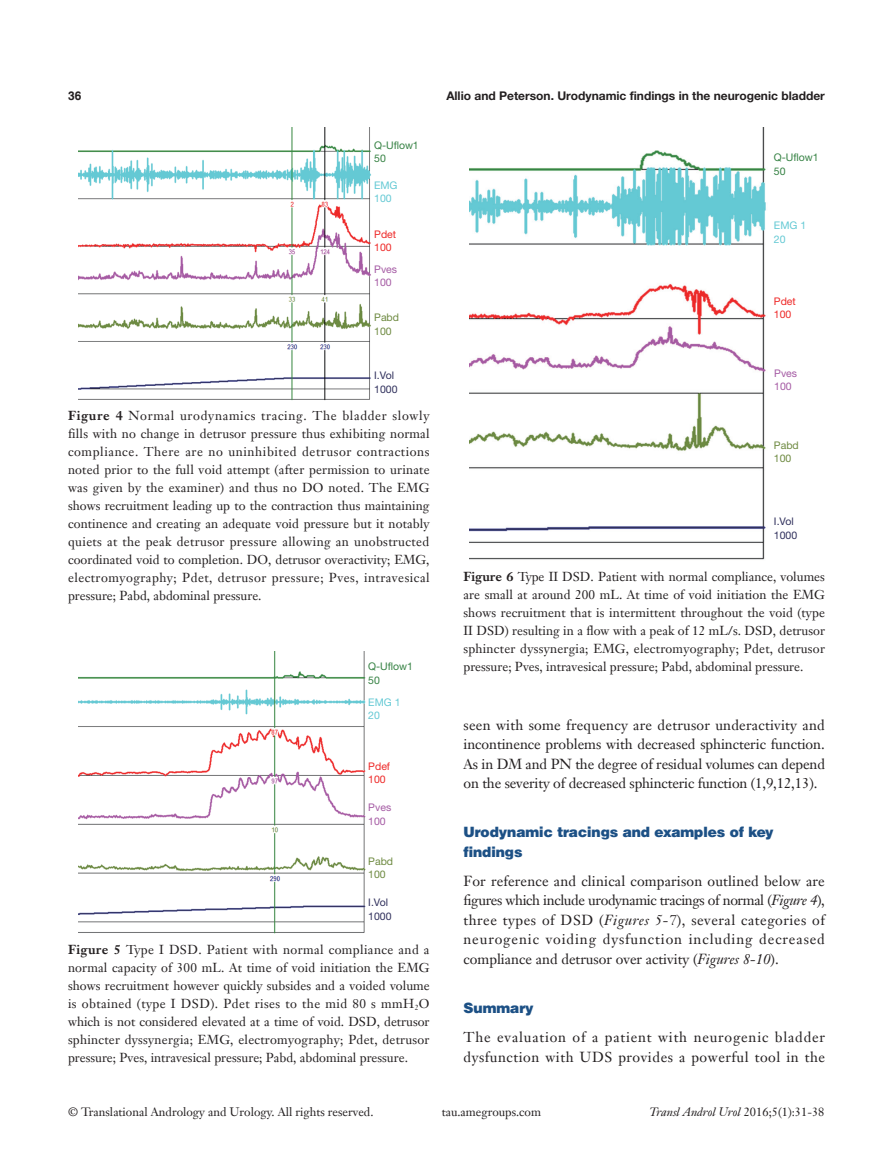
<style>
.page{position:relative;width:893px;height:1170px;background:#fff}
.page>*{position:absolute;margin:0;border:0;box-sizing:border-box;transform-origin:0 0}
.t1{font:14.25px/19.5px "Janson Text LT";letter-spacing:.04em;color:#231f20;text-align:justify}
.t2{font:900 14.25px/19.5px "Helvetica";color:#1c5085}
.t3{font:12.75px/18px "Janson Text LT";color:#231f20;text-align:justify}
.t4{font:12px "Janson Text LT";color:#231f20}
.t5{font:700 12px "Helvetica Neue LT Pro";color:#231f20}
.t6{font:italic 12px "Janson Text LT";color:#231f20}
.t7{font:700 12px "Helvetica";color:#231f20}
.t8{font:10.5px/13.5px "Helvetica Neue LT Pro";letter-spacing:-.005em;color:#368244}
.t9{font:10.5px/13.5px "Helvetica Neue LT Pro";color:#31315d}
.t10{font:10.5px/13.5px "Helvetica Neue LT Pro";color:#ee2928}
.t11{font:10.5px/13.5px "Helvetica Neue LT Pro";color:#a55ba4}
.t12{font:10.5px/13.5px "Helvetica Neue LT Pro";color:#6e8a41}
.t13{font:10.5px/13.5px "Helvetica Neue LT Pro";color:#64c9d4}
.s1{font-weight:700}
.s2{font-style:italic}
.s3{font-style:normal}
</style>
<div class="page">
<img style="left:79px;top:128px;width:292px;height:272px">
<img style="left:470px;top:128px;width:296px;height:432px">
<img style="left:79px;top:651px;width:287px;height:283px">
<p class="t7" style="left:68px;top:88px;width:15px">36</p>
<p class="t5" style="left:446px;top:88px;width:380px">Allio and Peterson. Urodynamic findings in the neurogenic bladder</p>
<p class="t8" style="left:374px;top:138px;width:46px">Q-Uflow1<br>50</p>
<p class="t13" style="left:374px;top:178px;width:25px">EMG<br>100</p>
<p class="t10" style="left:374px;top:227px;width:23px">Pdet<br>100</p>
<p class="t11" style="left:374px;top:262px;width:24px">Pves<br>100</p>
<p class="t12" style="left:374px;top:310px;width:26px">Pabd<br>100</p>
<p class="t9" style="left:374px;top:368px;width:25px">I.Vol<br>1000</p>
<p class="t3" style="left:68px;top:407px;width:363px"><span class="s1">Figure 4</span> Normal urodynamics tracing. The bladder slowly fills with no change in detrusor pressure thus exhibiting normal compliance. There are no uninhibited detrusor contractions noted prior to the full void attempt (after permission to urinate was given by the examiner) and thus no DO noted. The EMG shows recruitment leading up to the contraction thus maintaining continence and creating an adequate void pressure but it notably quiets at the peak detrusor pressure allowing an unobstructed coordinated void to completion. DO, detrusor overactivity; EMG, electromyography; Pdet, detrusor pressure; Pves, intravesical pressure; Pabd, abdominal pressure.</p>
<p class="t8" style="left:368px;top:659px;width:46px">Q-Uflow1<br>50</p>
<p class="t13" style="left:368px;top:694px;width:34px">EMG 1<br>20</p>
<p class="t10" style="left:368px;top:758px;width:23px">Pdef<br>100</p>
<p class="t11" style="left:368px;top:800px;width:24px">Pves<br>100</p>
<p class="t12" style="left:368px;top:854px;width:26px">Pabd<br>100</p>
<p class="t9" style="left:368px;top:895px;width:25px">I.Vol<br>1000</p>
<p class="t3" style="left:68px;top:940px;width:363px"><span class="s1">Figure 5</span> Type I DSD. Patient with normal compliance and a normal capacity of 300 mL. At time of void initiation the EMG shows recruitment however quickly subsides and a voided volume is obtained (type I DSD). Pdet rises to the mid 80 s mmH<sub>2</sub>O which is not considered elevated at a time of void. DSD, detrusor sphincter dyssynergia; EMG, electromyography; Pdet, detrusor pressure; Pves, intravesical pressure; Pabd, abdominal pressure.</p>
<p class="t8" style="left:774px;top:150px;width:46px">Q-Uflow1<br>50</p>
<p class="t13" style="left:774px;top:219px;width:34px">EMG 1<br>20</p>
<p class="t10" style="left:774px;top:294px;width:23px">Pdet<br>100</p>
<p class="t11" style="left:774px;top:366px;width:24px">Pves<br>100</p>
<p class="t12" style="left:774px;top:438px;width:26px">Pabd<br>100</p>
<p class="t9" style="left:774px;top:514px;width:25px">I.Vol<br>1000</p>
<p class="t3" style="left:463px;top:567px;width:363px"><span class="s1">Figure 6</span> Type II DSD. Patient with normal compliance, volumes are small at around 200 mL. At time of void initiation the EMG shows recruitment that is intermittent throughout the void (type II DSD) resulting in a flow with a peak of 12 mL/s. DSD, detrusor sphincter dyssynergia; EMG, electromyography; Pdet, detrusor pressure; Pves, intravesical pressure; Pabd, abdominal pressure.</p>
<p class="t1" style="left:463px;top:715px;width:363px">seen with some frequency are detrusor underactivity and incontinence problems with decreased sphincteric function.<br>As in DM and PN the degree of residual volumes can depend on the severity of decreased sphincteric function (1,9,12,13).</p>
<p class="t2" style="left:463px;top:821px;width:312px">Urodynamic tracings and examples of key findings</p>
<p class="t1" style="left:463px;top:871px;width:363px">For reference and clinical comparison outlined below are figures which include urodynamic tracings of normal (<span class="s2">Figure 4</span>), three types of DSD (<span class="s2">Figures 5-7</span>), several categories of neurogenic voiding dysfunction including decreased compliance and detrusor over activity (<span class="s2">Figures 8-10</span>).</p>
<p class="t2" style="left:463px;top:997px;width:72px">Summary</p>
<p class="t1" style="left:463px;top:1027px;width:363px">The evaluation of a patient with neurogenic bladder dysfunction with UDS provides a powerful tool in the</p>
<p class="t4" style="left:68px;top:1104px;width:307px">© Translational Andrology and Urology. All rights reserved.</p>
<p class="t4" style="left:442px;top:1104px;width:101px">tau.amegroups.com</p>
<p class="t6" style="left:650px;top:1104px;width:176px">Transl Androl Urol <span class="s3">2016;5(1):31-38</span></p>
</div>
